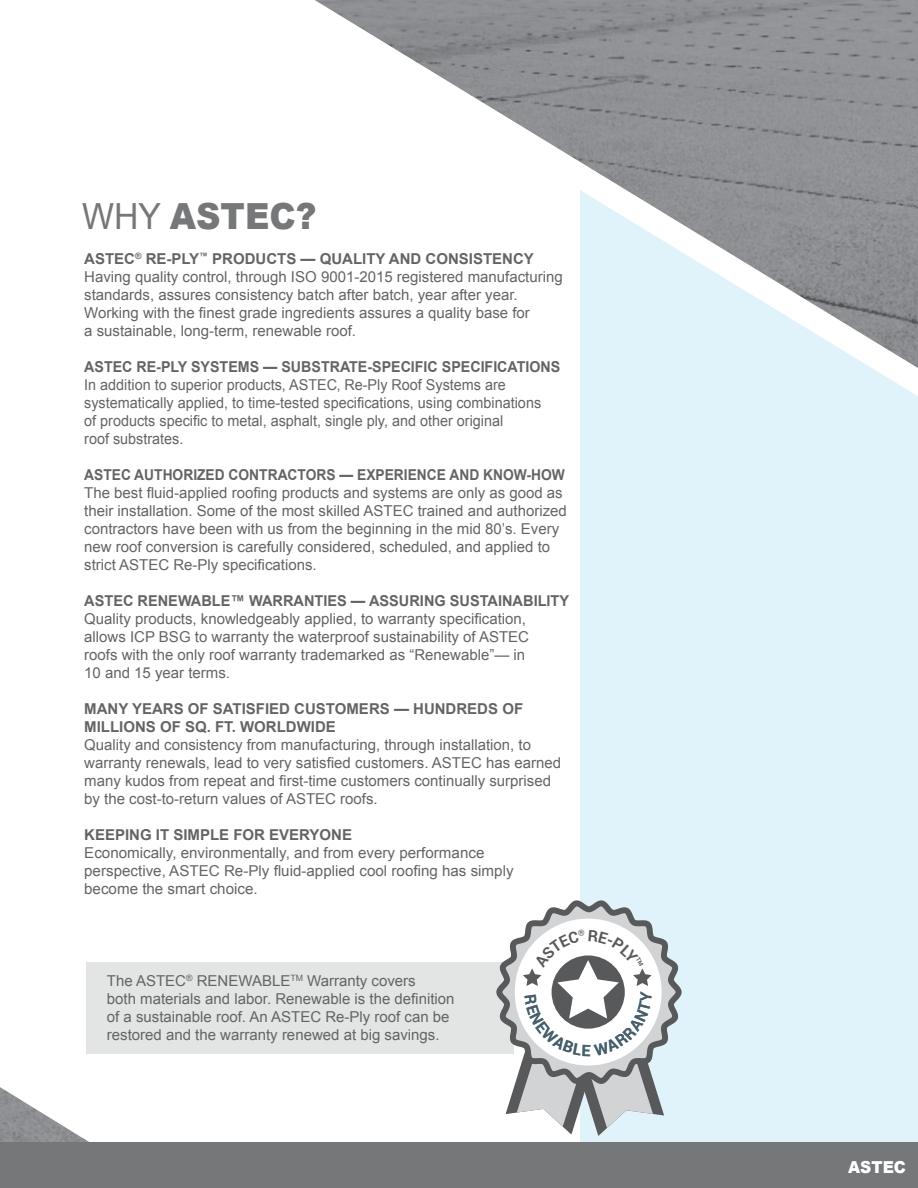
<style>
.page{position:relative;width:918px;height:1188px;background:#fff}
.page>*{position:absolute;margin:0;border:0;box-sizing:border-box;transform-origin:0 0}
.t1{font:900 36px "Arial";color:#757779;scale:.94 1}
.t2{font:900 16.5px "Arial";color:#fff;scale:.94 1}
.t3{font:15px/18px "Arial";color:#636466}
.t4{font:15px/18px "Arial";color:#636466;scale:.96 1}
.t5{font:700 15px/18px "Arial";color:#636466}
.t6{font:700 15px "Arial";color:#636466;scale:.95 1}
.t7{font:700 15px "Arial";color:#636466;scale:.92 1}
.s1{font-weight:400}
.s2{font-weight:700}
</style>
<div class="page">
<div style="left:86px;top:962px;width:428px;height:92px;background:#e3e4e4"></div>
<div style="left:580px;top:121px;width:338px;height:1067px;background:#e1f3fa"></div>
<svg style="left:315px;top:0;width:603px;height:396px"></svg>
<svg style="left:0;top:1087px;width:249px;height:56px"></svg>
<div style="left:0;top:1143px;width:918px;height:45px;background:#757779"></div>
<svg style="left:496px;top:900px;width:186px;height:236px"></svg>
<h1 class="t1" style="left:82px;top:190px;width:251px"><span class="s1">WHY</span> ASTEC?</h1>
<p class="t3" style="left:84px;top:250px;width:480px"><span class="s2">ASTEC</span><sup>®</sup> <span class="s2">RE-PLY</span><sup>™</sup> <span class="s2">PRODUCTS — QUALITY AND CONSISTENCY </span>Having quality control, through ISO 9001-2015 registered manufacturing standards, assures consistency batch after batch, year after year.<br>Working with the finest grade ingredients assures a quality base for<br>a sustainable, long-term, renewable roof.</p>
<p class="t6" style="left:84px;top:356px;width:503px">ASTEC RE-PLY SYSTEMS — SUBSTRATE-SPECIFIC SPECIFICATIONS</p>
<p class="t4" style="left:84px;top:376px;width:478px">In addition to superior products, ASTEC‚ Re-Ply Roof Systems are systematically applied, to time-tested specifications, using combinations of products specific to metal, asphalt, single ply, and other original<br>roof substrates.</p>
<p class="t7" style="left:84px;top:464px;width:524px">ASTEC AUTHORIZED CONTRACTORS — EXPERIENCE AND KNOW-HOW</p>
<p class="t3" style="left:84px;top:484px;width:484px">The best fluid-applied roofing products and systems are only as good as their installation. Some of the most skilled ASTEC trained and authorized contractors have been with us from the beginning in the mid 80’s. Every new roof conversion is carefully considered, scheduled, and applied to strict ASTEC Re-Ply specifications.</p>
<p class="t5" style="left:84px;top:592px;width:487px">ASTEC RENEWABLE™ WARRANTIES — ASSURING SUSTAINABILITY</p>
<p class="t3" style="left:84px;top:610px;width:446px">Quality products, knowledgeably applied, to warranty specification, allows ICP BSG to warranty the waterproof sustainability of ASTEC roofs with the only roof warranty trademarked as “Renewable”— in 10 and 15 year terms.</p>
<p class="t5" style="left:84px;top:700px;width:440px">MANY YEARS OF SATISFIED CUSTOMERS — HUNDREDS OF<br>MILLIONS OF SQ. FT. WORLDWIDE</p>
<p class="t3" style="left:84px;top:736px;width:478px">Quality and consistency from manufacturing, through installation, to warranty renewals, lead to very satisfied customers. ASTEC has earned many kudos from repeat and first-time customers continually surprised by the cost-to-return values of ASTEC roofs.</p>
<p class="t5" style="left:84px;top:826px;width:269px">KEEPING IT SIMPLE FOR EVERYONE</p>
<p class="t3" style="left:84px;top:844px;width:431px">Economically, environmentally, and from every performance perspective, ASTEC Re-Ply fluid-applied cool roofing has simply become the smart choice.</p>
<p class="t3" style="left:107px;top:972px;width:349px">The ASTEC<sup>®</sup> RENEWABLE<sup>TM</sup> Warranty covers<br>both materials and labor. Renewable is the definition of a sustainable roof. An ASTEC Re-Ply roof can be restored and the warranty renewed at big savings.</p>
<p class="t2" style="left:848px;top:1155px;width:63px">ASTEC</p>
</div>
